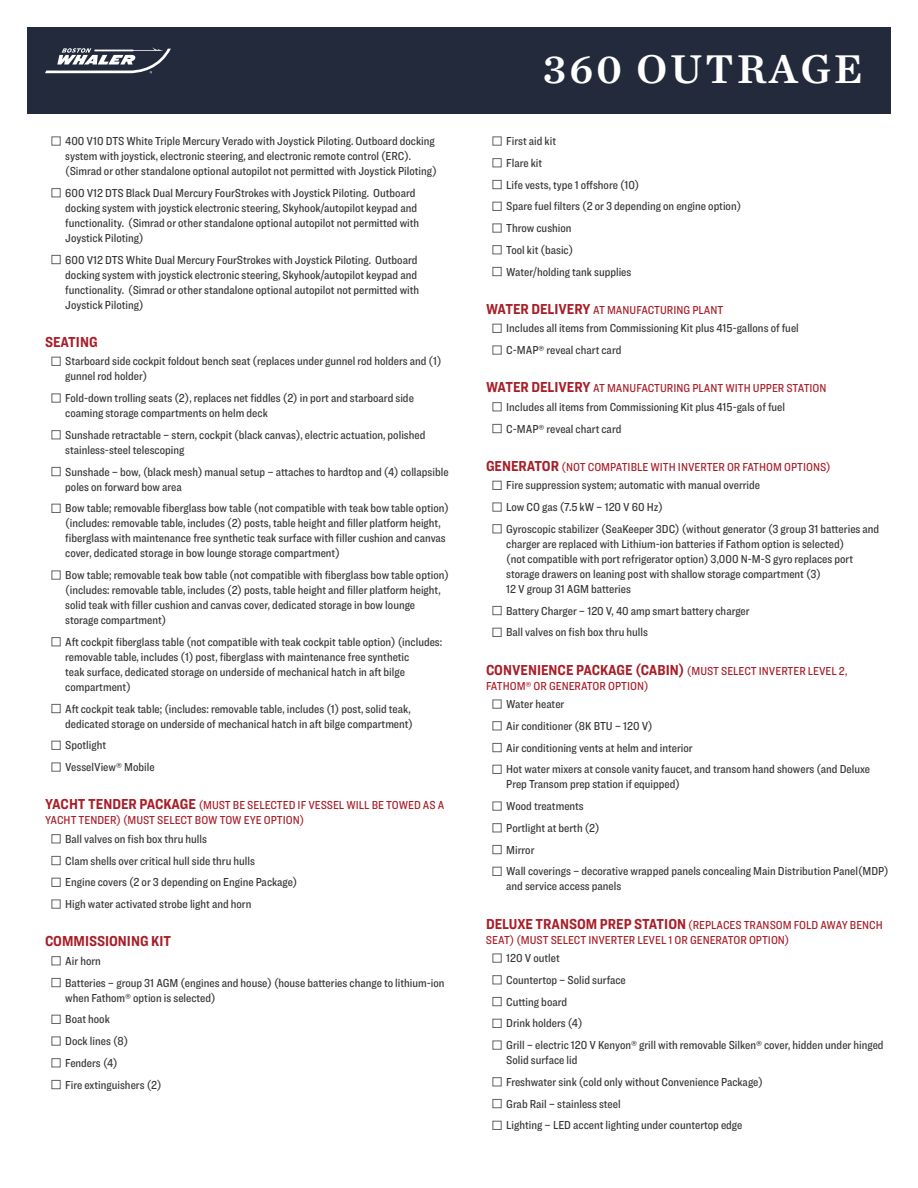
<style>
.page{position:relative;width:918px;height:1188px;background:#fff}
.page>*{position:absolute;margin:0;border:0;box-sizing:border-box;transform-origin:0 0}
.t1{font:42px "Chronicle Text G1 Semi";letter-spacing:.075em;color:#fff}
.t2{font:700 15px "Ringside Condensed";color:#a81e28}
.t3{font:500 12px/15px "Ringside Condensed";color:#373435}
.t4{font:500 12px/15px "Ringside Condensed";color:#a81e28}
.s1{color:#636366}
.s2{font-weight:700;font-size:15px}
</style>
<div class="page">
<div style="left:27px;top:27px;width:864px;height:86px;background:#232a3c"></div>
<svg style="left:45px;top:47px;width:126px;height:26px"></svg>
<p class="t3" style="left:65px;top:133px;width:373px;text-indent:-14px"><span class="s1">■</span> 400 V10 DTS White Triple Mercury Verado with Joystick Piloting. Outboard docking system with joystick, electronic steering, and electronic remote control (ERC). (Simrad or other standalone optional autopilot not permitted with Joystick Piloting)</p>
<p class="t3" style="left:65px;top:185px;width:356px;text-indent:-14px"><span class="s1">■</span> 600 V12 DTS Black Dual Mercury FourStrokes with Joystick Piloting. Outboard docking system with joystick electronic steering, Skyhook/autopilot keypad and functionality. (Simrad or other standalone optional autopilot not permitted with Joystick Piloting)</p>
<p class="t3" style="left:65px;top:252px;width:356px;text-indent:-14px"><span class="s1">■</span> 600 V12 DTS White Dual Mercury FourStrokes with Joystick Piloting. Outboard docking system with joystick electronic steering, Skyhook/autopilot keypad and functionality. (Simrad or other standalone optional autopilot not permitted with Joystick Piloting)</p>
<p class="t2" style="left:45px;top:331px;width:54px">SEATING</p>
<p class="t3" style="left:65px;top:354px;width:378px;text-indent:-14px"><span class="s1">■</span> Starboard side cockpit foldout bench seat (replaces under gunnel rod holders and (1) gunnel rod holder)</p>
<p class="t3" style="left:65px;top:390px;width:350px;text-indent:-14px"><span class="s1">■</span> Fold-down trolling seats (2), replaces net fiddles (2) in port and starboard side coaming storage compartments on helm deck</p>
<p class="t3" style="left:65px;top:427px;width:362px;text-indent:-14px"><span class="s1">■</span> Sunshade retractable – stern, cockpit (black canvas), electric actuation, polished stainless-steel telescoping</p>
<p class="t3" style="left:65px;top:464px;width:385px;text-indent:-14px"><span class="s1">■</span> Sunshade – bow, (black mesh) manual setup – attaches to hardtop and (4) collapsible poles on forward bow area</p>
<p class="t3" style="left:65px;top:501px;width:385px;text-indent:-14px"><span class="s1">■</span> Bow table; removable fiberglass bow table (not compatible with teak bow table option) (includes: removable table, includes (2) posts, table height and filler platform height, fiberglass with maintenance free synthetic teak surface with filler cushion and canvas cover, dedicated storage in bow lounge storage compartment)</p>
<p class="t3" style="left:65px;top:567px;width:385px;text-indent:-14px"><span class="s1">■</span> Bow table; removable teak bow table (not compatible with fiberglass bow table option) (includes: removable table, includes (2) posts, table height and filler platform height, solid teak with filler cushion and canvas cover, dedicated storage in bow lounge storage compartment)</p>
<p class="t3" style="left:65px;top:634px;width:379px;text-indent:-14px"><span class="s1">■</span> Aft cockpit fiberglass table (not compatible with teak cockpit table option) (includes: removable table, includes (1) post, fiberglass with maintenance free synthetic<br>teak surface, dedicated storage on underside of mechanical hatch in aft bilge compartment)</p>
<p class="t3" style="left:51px;top:701px;width:363px;text-align:right"><span class="s1">■</span> Aft cockpit teak table; (includes: removable table, includes (1) post, solid teak, dedicated storage on underside of mechanical hatch in aft bilge compartment)</p>
<p class="t3" style="left:51px;top:738px;width:56px"><span class="s1">■</span> Spotlight</p>
<p class="t3" style="left:51px;top:759px;width:105px"><span class="s1">■</span> VesselView® Mobile</p>
<p class="t4" style="left:45px;top:798px;width:401px"><span class="s2">YACHT TENDER PACKAGE</span> (MUST BE SELECTED IF VESSEL WILL BE TOWED AS A<br>YACHT TENDER) (MUST SELECT BOW TOW EYE OPTION)</p>
<p class="t3" style="left:51px;top:831px;width:157px"><span class="s1">■</span> Ball valves on fish box thru hulls</p>
<p class="t3" style="left:51px;top:853px;width:205px"><span class="s1">■</span> Clam shells over critical hull side thru hulls</p>
<p class="t3" style="left:51px;top:875px;width:247px"><span class="s1">■</span> Engine covers (2 or 3 depending on Engine Package)</p>
<p class="t3" style="left:51px;top:896px;width:202px"><span class="s1">■</span> High water activated strobe light and horn</p>
<p class="t2" style="left:45px;top:931px;width:128px">COMMISSIONING KIT</p>
<p class="t3" style="left:51px;top:953px;width:51px"><span class="s1">■</span> Air horn</p>
<p class="t3" style="left:65px;top:975px;width:381px;text-indent:-14px"><span class="s1">■</span> Batteries – group 31 AGM (engines and house) (house batteries change to lithium-ion when Fathom® option is selected)</p>
<p class="t3" style="left:51px;top:1012px;width:60px"><span class="s1">■</span> Boat hook</p>
<p class="t3" style="left:51px;top:1033px;width:78px"><span class="s1">■</span> Dock lines (8)</p>
<p class="t3" style="left:51px;top:1055px;width:68px"><span class="s1">■</span> Fenders (4)</p>
<p class="t3" style="left:51px;top:1077px;width:112px"><span class="s1">■</span> Fire extinguishers (2)</p>
<h1 class="t1" style="left:543px;top:36px;width:321px">360 OUTRAGE</h1>
<p class="t3" style="left:492px;top:133px;width:65px"><span class="s1">■</span> First aid kit</p>
<p class="t3" style="left:492px;top:155px;width:51px"><span class="s1">■</span> Flare kit</p>
<p class="t3" style="left:492px;top:177px;width:148px"><span class="s1">■</span> Life vests, type 1 offshore (10)</p>
<p class="t3" style="left:492px;top:199px;width:250px"><span class="s1">■</span> Spare fuel filters (2 or 3 depending on engine option)</p>
<p class="t3" style="left:492px;top:220px;width:81px"><span class="s1">■</span> Throw cushion</p>
<p class="t3" style="left:492px;top:242px;width:82px"><span class="s1">■</span> Tool kit (basic)</p>
<p class="t3" style="left:492px;top:264px;width:141px"><span class="s1">■</span> Water/holding tank supplies</p>
<p class="t4" style="left:486px;top:302px;width:239px"><span class="s2">WATER DELIVERY</span> AT MANUFACTURING PLANT</p>
<p class="t3" style="left:492px;top:321px;width:308px"><span class="s1">■</span> Includes all items from Commissioning Kit plus 415-gallons of fuel</p>
<p class="t3" style="left:492px;top:342px;width:130px"><span class="s1">■</span> C-MAP® reveal chart card</p>
<p class="t4" style="left:486px;top:381px;width:342px"><span class="s2">WATER DELIVERY</span> AT MANUFACTURING PLANT WITH UPPER STATION</p>
<p class="t3" style="left:492px;top:399px;width:294px"><span class="s1">■</span> Includes all items from Commissioning Kit plus 415-gals of fuel</p>
<p class="t3" style="left:492px;top:421px;width:130px"><span class="s1">■</span> C-MAP® reveal chart card</p>
<p class="t4" style="left:486px;top:459px;width:346px"><span class="s2">GENERATOR</span> (NOT COMPATIBLE WITH INVERTER OR FATHOM OPTIONS)</p>
<p class="t3" style="left:492px;top:478px;width:269px"><span class="s1">■</span> Fire suppression system; automatic with manual override</p>
<p class="t3" style="left:492px;top:499px;width:172px"><span class="s1">■</span> Low CO gas (7.5 kW – 120 V 60 Hz)</p>
<p class="t3" style="left:506px;top:521px;width:375px;text-indent:-14px"><span class="s1">■</span> Gyroscopic stabilizer (SeaKeeper 3DC) (without generator (3 group 31 batteries and charger are replaced with Lithium-ion batteries if Fathom option is selected)<br>(not compatible with port refrigerator option) 3,000 N-M-S gyro replaces port storage drawers on leaning post with shallow storage compartment (3)<br>12 V group 31 AGM batteries</p>
<p class="t3" style="left:492px;top:603px;width:259px"><span class="s1">■</span> Battery Charger – 120 V, 40 amp smart battery charger</p>
<p class="t3" style="left:492px;top:625px;width:157px"><span class="s1">■</span> Ball valves on fish box thru hulls</p>
<p class="t4" style="left:486px;top:663px;width:363px"><span class="s2">CONVENIENCE PACKAGE (CABIN)</span> (MUST SELECT INVERTER LEVEL 2,<br>FATHOM® OR GENERATOR OPTION)</p>
<p class="t3" style="left:492px;top:697px;width:73px"><span class="s1">■</span> Water heater</p>
<p class="t3" style="left:492px;top:718px;width:162px"><span class="s1">■</span> Air conditioner (8K BTU – 120 V)</p>
<p class="t3" style="left:492px;top:740px;width:202px"><span class="s1">■</span> Air conditioning vents at helm and interior</p>
<p class="t3" style="left:506px;top:762px;width:365px;text-indent:-14px"><span class="s1">■</span> Hot water mixers at console vanity faucet, and transom hand showers (and Deluxe<br>Prep Transom prep station if equipped)</p>
<p class="t3" style="left:492px;top:799px;width:93px"><span class="s1">■</span> Wood treatments</p>
<p class="t3" style="left:492px;top:820px;width:109px"><span class="s1">■</span> Portlight at berth (2)</p>
<p class="t3" style="left:492px;top:842px;width:44px"><span class="s1">■</span> Mirror</p>
<p class="t3" style="left:506px;top:864px;width:384px;text-indent:-14px"><span class="s1">■</span> Wall coverings – decorative wrapped panels concealing Main Distribution Panel(MDP) and service access panels</p>
<p class="t4" style="left:486px;top:917px;width:398px"><span class="s2">DELUXE TRANSOM PREP STATION</span> (REPLACES TRANSOM FOLD AWAY BENCH<br>SEAT) (MUST SELECT INVERTER LEVEL 1 OR GENERATOR OPTION)</p>
<p class="t3" style="left:492px;top:951px;width:69px"><span class="s1">■</span> 120 V outlet</p>
<p class="t3" style="left:492px;top:972px;width:135px"><span class="s1">■</span> Countertop – Solid surface</p>
<p class="t3" style="left:492px;top:994px;width:76px"><span class="s1">■</span> Cutting board</p>
<p class="t3" style="left:492px;top:1016px;width:92px"><span class="s1">■</span> Drink holders (4)</p>
<p class="t3" style="left:506px;top:1038px;width:379px;text-indent:-14px"><span class="s1">■</span> Grill – electric 120 V Kenyon® grill with removable Silken® cover, hidden under hinged<br>Solid surface lid</p>
<p class="t3" style="left:492px;top:1074px;width:272px"><span class="s1">■</span> Freshwater sink (cold only without Convenience Package)</p>
<p class="t3" style="left:492px;top:1096px;width:130px"><span class="s1">■</span> Grab Rail – stainless steel</p>
<p class="t3" style="left:492px;top:1118px;width:251px"><span class="s1">■</span> Lighting – LED accent lighting under countertop edge</p>
</div>
